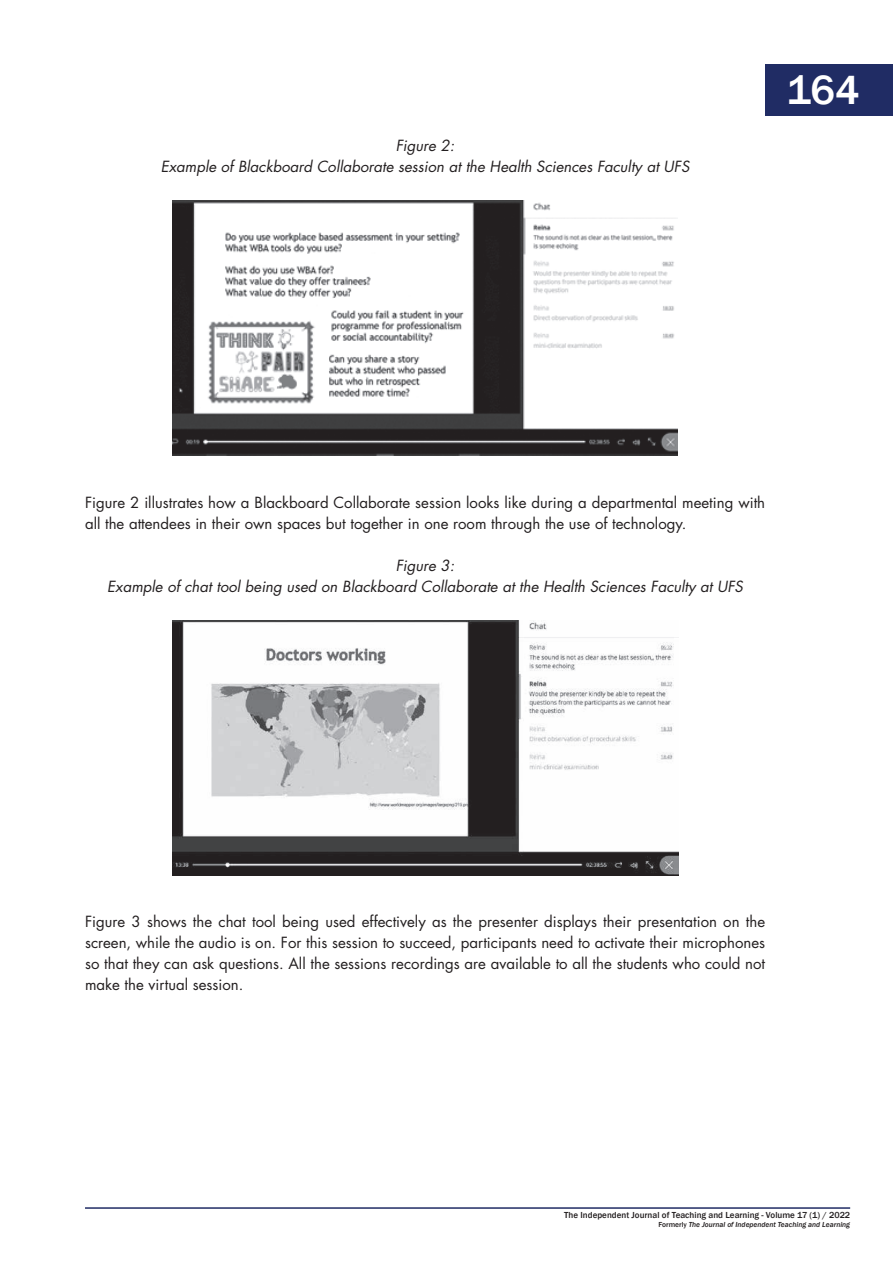
<style>
.page{position:relative;width:893px;height:1263px;background:#fff}
.page>*{position:absolute;margin:0;border:0;box-sizing:border-box;transform-origin:0 0}
.t1{font:500 42px "Franklin Gothic";color:#fff}
.t2{font:15px/21px "Futura Std";color:#231f20}
.t3{font:italic 15px/21px "Futura Std";color:#231f20;text-align:center}
.t4{font:500 9px "Franklin Gothic";color:#231f20}
.t5{font:italic 500 7.5px "Franklin Gothic";color:#231f20}
.s1{font-style:normal}
</style>
<div class="page">
<hr style="left:85px;top:1207px;width:765px;height:2px;background:#202c64">
<div style="left:765px;top:64px;width:128px;height:51px;background:#202c64"></div>
<img style="left:172px;top:200px;width:506px;height:255px">
<img style="left:172px;top:621px;width:506px;height:255px">
<p class="t3" style="left:161px;top:136px;width:530px">Figure 2:<br>Example of Blackboard Collaborate session at the Health Sciences Faculty at UFS</p>
<h1 class="t1" style="left:786px;top:65px;width:75px">164</h1>
<p class="t2" style="left:85px;top:493px;width:682px">Figure 2 illustrates how a Blackboard Collaborate session looks like during a departmental meeting with all the attendees in their own spaces but together in one room through the use of technology.</p>
<p class="t3" style="left:107px;top:556px;width:637px">Figure 3:<br>Example of chat tool being used on Blackboard Collaborate at the Health Sciences Faculty at UFS</p>
<p class="t2" style="left:85px;top:912px;width:682px;text-align:justify">Figure 3 shows the chat tool being used effectively as the presenter displays their presentation on the screen, while the audio is on. For this session to succeed, participants need to activate their microphones so that they can ask questions. All the sessions recordings are available to all the students who could not make the virtual session.</p>
<p class="t4" style="left:564px;top:1210px;width:287px">The Independent Journal of Teaching and Learning - Volume 17 (1) / 2022</p>
<p class="t5" style="left:658px;top:1220px;width:193px"><span class="s1">Formerly</span> The Journal of Independent Teaching and Learning</p>
</div>
